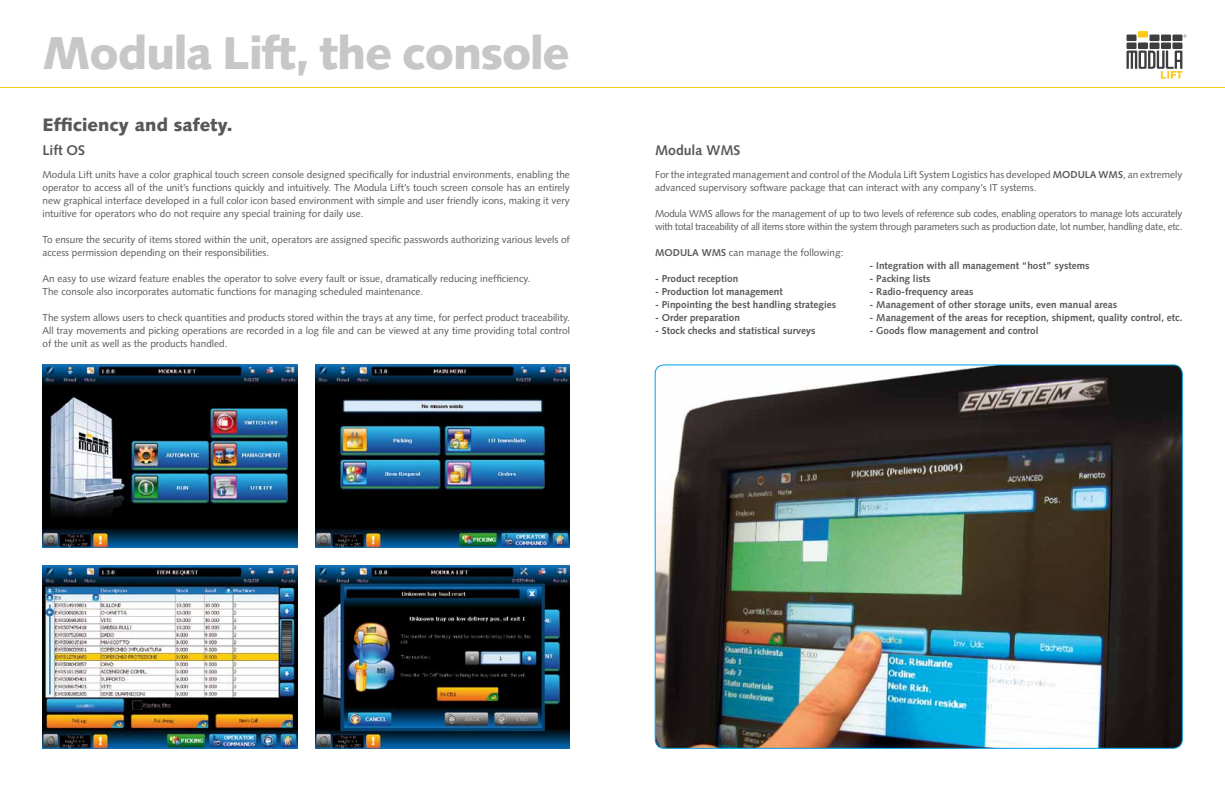
<style>
.page{position:relative;width:1225px;height:791px;background:#fff}
.page>*{position:absolute;margin:0;border:0;box-sizing:border-box;transform-origin:0 0}
.t1{font:900 46px "Syntax";letter-spacing:-.03em;color:#c6c7c8}
.t2{font:900 18px "Syntax";color:#58585a}
.t3{font:700 14px "Syntax";color:#58585a}
.t4{font:10px/13px "Syntax";color:#58585a}
.t5{font:700 10px "Syntax";color:#58585a}
.t6{font:10px/13px "Syntax";letter-spacing:-.02em;color:#58585a}
.s1{font-weight:700}
</style>
<div class="page">
<hr style="left:0;top:87px;width:612px;height:1px;background:#fdca1b">
<hr style="left:612px;top:87px;width:613px;height:1px;background:#fdca1b">
<div style="left:1126px;top:35px;width:10px;height:6px;background:#3e3d40"></div>
<div style="left:1138px;top:31px;width:10px;height:7px;background:#fdca1b"></div>
<div style="left:1149px;top:35px;width:10px;height:6px;background:#3e3d40"></div>
<div style="left:1161px;top:35px;width:10px;height:6px;background:#3e3d40"></div>
<div style="left:1172px;top:35px;width:10px;height:6px;background:#3e3d40"></div>
<div style="left:1126px;top:43px;width:10px;height:6px;background:#3e3d40"></div>
<div style="left:1138px;top:43px;width:10px;height:6px;background:#3e3d40"></div>
<div style="left:1149px;top:43px;width:10px;height:6px;background:#3e3d40"></div>
<div style="left:1161px;top:43px;width:10px;height:6px;background:#3e3d40"></div>
<div style="left:1172px;top:43px;width:10px;height:6px;background:#3e3d40"></div>
<svg style="left:1126px;top:51px;width:56px;height:28px"></svg>
<img style="left:655px;top:365px;width:527px;height:383px">
<img style="left:43px;top:365px;width:254px;height:183px">
<img style="left:315px;top:365px;width:254px;height:183px">
<img style="left:43px;top:565px;width:254px;height:183px">
<img style="left:315px;top:565px;width:254px;height:183px">
<h1 class="t1" style="left:43px;top:26px;width:529px">Modula Lift, the console</h1>
<h2 class="t2" style="left:43px;top:114px;width:192px">Efficiency and safety.</h2>
<h3 class="t3" style="left:43px;top:142px;width:44px">Lift OS</h3>
<p class="t4" style="left:43px;top:168px;width:529px;text-align:justify">Modula Lift units have a color graphical touch screen console designed specifically for industrial environments, enabling the operator to access all of the unit’s functions quickly and intuitively. The Modula Lift’s touch screen console has an entirely new graphical interface developed in a full color icon based environment with simple and user friendly icons, making it very intuitive for operators who do not require any special training for daily use.</p>
<p class="t4" style="left:43px;top:233px;width:529px">To ensure the security of items stored within the unit, operators are assigned specific passwords authorizing various levels of access permission depending on their responsibilities.</p>
<p class="t4" style="left:43px;top:272px;width:489px">An easy to use wizard feature enables the operator to solve every fault or issue, dramatically reducing inefficiency.<br>The console also incorporates automatic functions for managing scheduled maintenance.</p>
<p class="t4" style="left:43px;top:311px;width:529px;text-align:justify">The system allows users to check quantities and products stored within the trays at any time, for perfect product traceability.<br>All tray movements and picking operations are recorded in a log file and can be viewed at any time providing total control of the unit as well as the products handled.</p>
<h3 class="t3" style="left:655px;top:142px;width:87px">Modula WMS</h3>
<p class="t4" style="left:655px;top:168px;width:529px">For the integrated management and control of the Modula Lift System Logistics has developed <span class="s1">MODULA WMS</span>, an extremely advanced supervisory software package that can interact with any company’s IT systems.</p>
<p class="t6" style="left:655px;top:207px;width:529px">Modula WMS allows for the management of up to two levels of reference sub codes, enabling operators to manage lots accurately with total traceability of all items store within the system through parameters such as production date, lot number, handling date, etc.</p>
<p class="t4" style="left:655px;top:246px;width:190px"><span class="s1">MODULA WMS</span> can manage the following:</p>
<p class="t5" style="left:655px;top:273px;width:85px">- Product reception</p>
<p class="t5" style="left:655px;top:286px;width:129px">- Production lot management</p>
<p class="t5" style="left:655px;top:299px;width:183px">- Pinpointing the best handling strategies</p>
<p class="t5" style="left:655px;top:312px;width:86px">- Order preparation</p>
<p class="t5" style="left:655px;top:325px;width:162px">- Stock checks and statistical surveys</p>
<p class="t5" style="left:869px;top:260px;width:221px">- Integration with all management “host” systems</p>
<p class="t5" style="left:869px;top:273px;width:63px">- Packing lists</p>
<p class="t5" style="left:869px;top:286px;width:105px">- Radio-frequency areas</p>
<p class="t5" style="left:869px;top:299px;width:249px">- Management of other storage units, even manual areas</p>
<p class="t5" style="left:869px;top:312px;width:314px">- Management of the areas for reception, shipment, quality control, etc.</p>
<p class="t5" style="left:869px;top:325px;width:170px">- Goods flow management and control</p>
</div>
